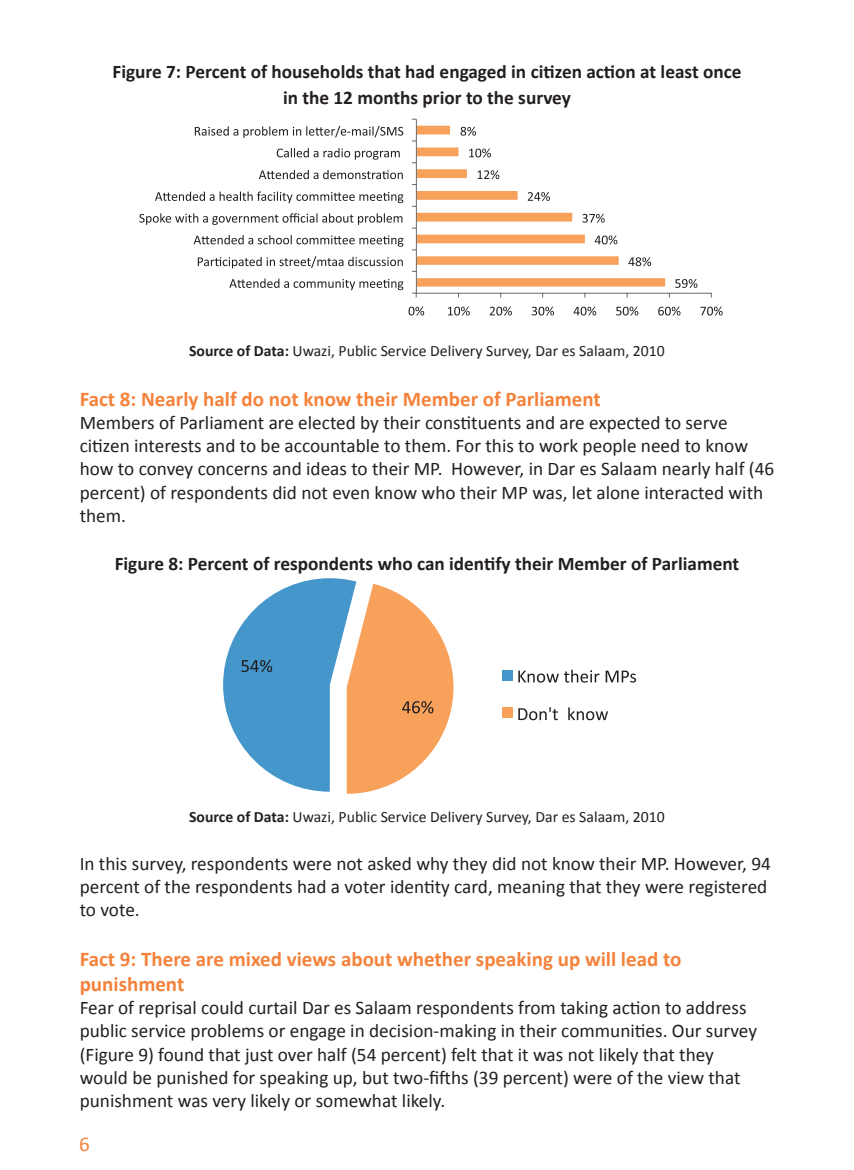
<style>
.page{position:relative;width:854px;height:1170px;background:#fff}
.page>*{position:absolute;margin:0;border:0;box-sizing:border-box;transform-origin:0 0}
.t1{font:700 21px/25.2px "Calibri";color:#f4823b}
.t2{font:21px "Calibri";color:#f4823b}
.t3{font:19.25px/23.1px "Calibri";color:#231f20}
.t4{font:700 19.25px/25.2px "Calibri";color:#231f20;text-align:center}
.t5{font:15.75px "Calibri";color:#231f20}
.s1{font-weight:700}
</style>
<div class="page">
<hr style="left:416px;top:293px;width:295px;height:1px;background:#6c6d70">
<hr style="left:416px;top:119px;width:1px;height:174px;background:#6c6d70">
<svg style="left:412px;top:126px;width:285px;height:171px"></svg>
<svg style="left:408px;top:306px;width:315px;height:9px"></svg>
<svg style="left:229px;top:278px;width:174px;height:12px"></svg>
<svg style="left:198px;top:256px;width:205px;height:12px"></svg>
<svg style="left:194px;top:235px;width:209px;height:12px"></svg>
<svg style="left:139px;top:213px;width:263px;height:12px"></svg>
<svg style="left:155px;top:191px;width:248px;height:12px"></svg>
<svg style="left:259px;top:170px;width:144px;height:9px"></svg>
<svg style="left:277px;top:148px;width:123px;height:12px"></svg>
<svg style="left:195px;top:126px;width:208px;height:12px"></svg>
<svg style="left:223px;top:578px;width:231px;height:216px"></svg>
<div style="left:502px;top:670px;width:10px;height:10px;background:#4596cb"></div>
<svg style="left:518px;top:669px;width:118px;height:13px"></svg>
<div style="left:502px;top:707px;width:10px;height:11px;background:#f8a15b"></div>
<svg style="left:518px;top:707px;width:90px;height:13px"></svg>
<p class="t4" style="left:112px;top:58px;width:630px">Figure 7: Percent of households that had engaged in citizen action at least once in the 12 months prior to the survey</p>
<p class="t5" style="left:189px;top:341px;width:477px"><span class="s1">Source of Data:</span> Uwazi, Public Service Delivery Survey, Dar es Salaam, 2010</p>
<p class="t1" style="left:80px;top:385px;width:523px">Fact 8: Nearly half do not know their Member of Parliament</p>
<p class="t3" style="left:80px;top:410px;width:696px">Members of Parliament are elected by their constituents and are expected to serve citizen interests and to be accountable to them. For this to work people need to know how to convey concerns and ideas to their MP. However, in Dar es Salaam nearly half (46 percent) of respondents did not even know who their MP was, let alone interacted with them.</p>
<p class="t4" style="left:115px;top:550px;width:626px">Figure 8: Percent of respondents who can identify their Member of Parliament</p>
<p class="t5" style="left:189px;top:807px;width:477px"><span class="s1">Source of Data:</span> Uwazi, Public Service Delivery Survey, Dar es Salaam, 2010</p>
<p class="t3" style="left:80px;top:851px;width:693px">In this survey, respondents were not asked why they did not know their MP. However, 94 percent of the respondents had a voter identity card, meaning that they were registered to vote.</p>
<p class="t1" style="left:80px;top:945px;width:603px">Fact 9: There are mixed views about whether speaking up will lead to punishment</p>
<p class="t3" style="left:80px;top:995px;width:679px">Fear of reprisal could curtail Dar es Salaam respondents from taking action to address public service problems or engage in decision-making in their communities. Our survey (Figure 9) found that just over half (54 percent) felt that it was not likely that they would be punished for speaking up, but two-fifths (39 percent) were of the view that punishment was very likely or somewhat likely.</p>
<p class="t2" style="left:79px;top:1131px;width:12px">6</p>
</div>
